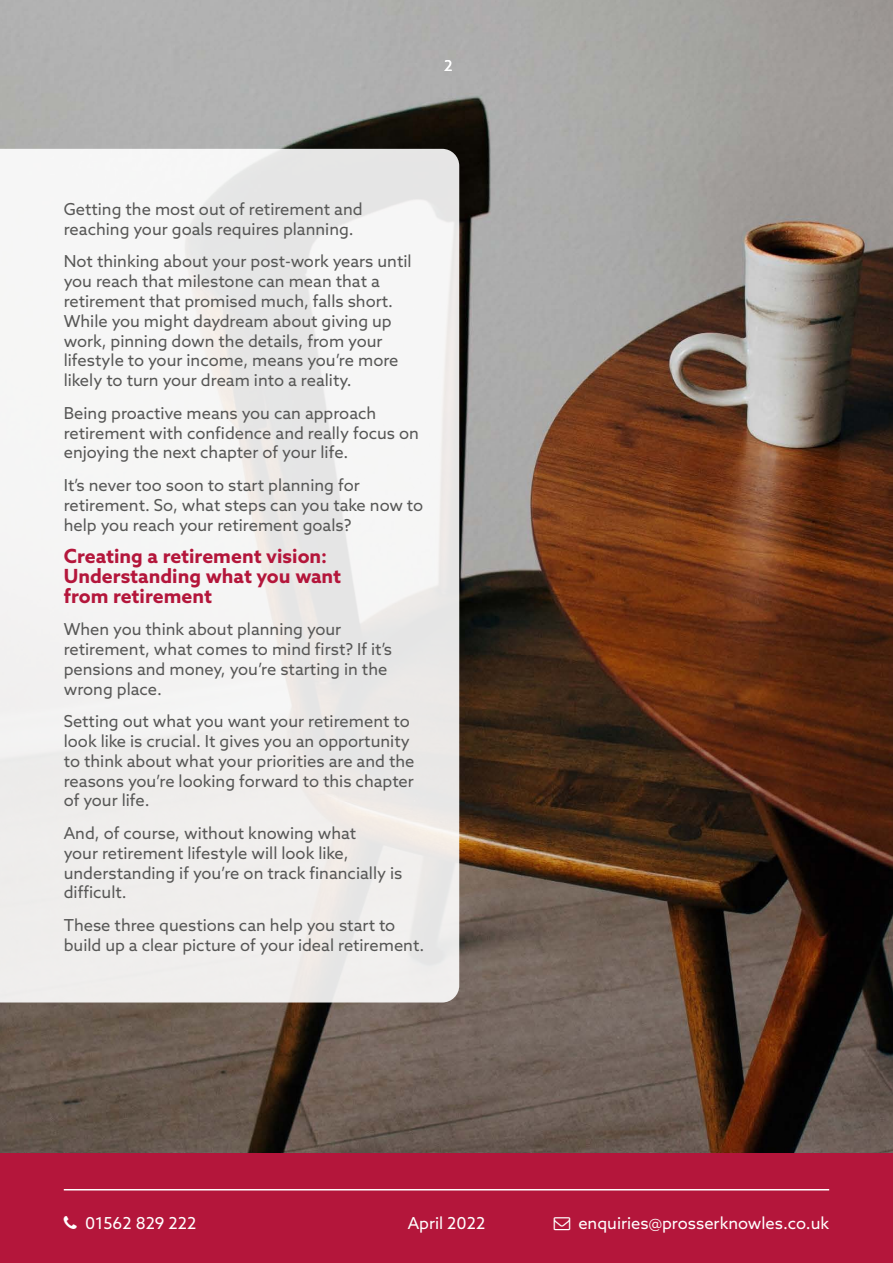
<style>
.page{position:relative;width:893px;height:1263px;background:#fff}
.page>*{position:absolute;margin:0;border:0;box-sizing:border-box;transform-origin:0 0}
.t1{font:700 19.5px/19.8px "Azo Sans";color:#b4163b}
.t2{font:16.5px/19.8px "Azo Sans";color:#575756}
.t3{font:16.5px "Azo Sans";color:#fff}
.t4{font:15px "Azo Sans";color:#fff}
</style>
<div class="page">
<img style="left:0;top:0;width:893px;height:1153px">
<div style="left:0;top:1153px;width:893px;height:110px;background:#b4163b"></div>
<hr style="left:64px;top:1189px;width:765px;height:1px;background:#fff">
<svg style="left:0;top:149px;width:459px;height:853px;fill:#f1efee"></svg>
<p class="t4" style="left:444px;top:56px;width:10px">2</p>
<p class="t2" style="left:64px;top:199px;width:300px">Getting the most out of retirement and reaching your goals requires planning.</p>
<p class="t2" style="left:64px;top:251px;width:349px">Not thinking about your post-work years until you reach that milestone can mean that a retirement that promised much, falls short.<br>While you might daydream about giving up work, pinning down the details, from your lifestyle to your income, means you’re more likely to turn your dream into a reality.</p>
<p class="t2" style="left:64px;top:403px;width:357px">Being proactive means you can approach retirement with confidence and really focus on enjoying the next chapter of your life.</p>
<p class="t2" style="left:64px;top:475px;width:361px">It’s never too soon to start planning for retirement. So, what steps can you take now to help you reach your retirement goals?</p>
<p class="t1" style="left:64px;top:546px;width:279px">Creating a retirement vision:<br>Understanding what you want from retirement</p>
<p class="t2" style="left:64px;top:619px;width:330px">When you think about planning your retirement, what comes to mind first? If it’s pensions and money, you’re starting in the wrong place.</p>
<p class="t2" style="left:64px;top:711px;width:352px">Setting out what you want your retirement to look like is crucial. It gives you an opportunity to think about what your priorities are and the reasons you’re looking forward to this chapter of your life.</p>
<p class="t2" style="left:64px;top:823px;width:340px">And, of course, without knowing what<br>your retirement lifestyle will look like, understanding if you’re on track financially is difficult.</p>
<p class="t2" style="left:64px;top:915px;width:362px">These three questions can help you start to build up a clear picture of your ideal retirement.</p>
<p class="t3" style="left:85px;top:1212px;width:113px">01562 829 222</p>
<p class="t3" style="left:578px;top:1212px;width:252px">enquiries@prosserknowles.co.uk</p>
<p class="t3" style="left:408px;top:1213px;width:79px">April 2022</p>
</div>
